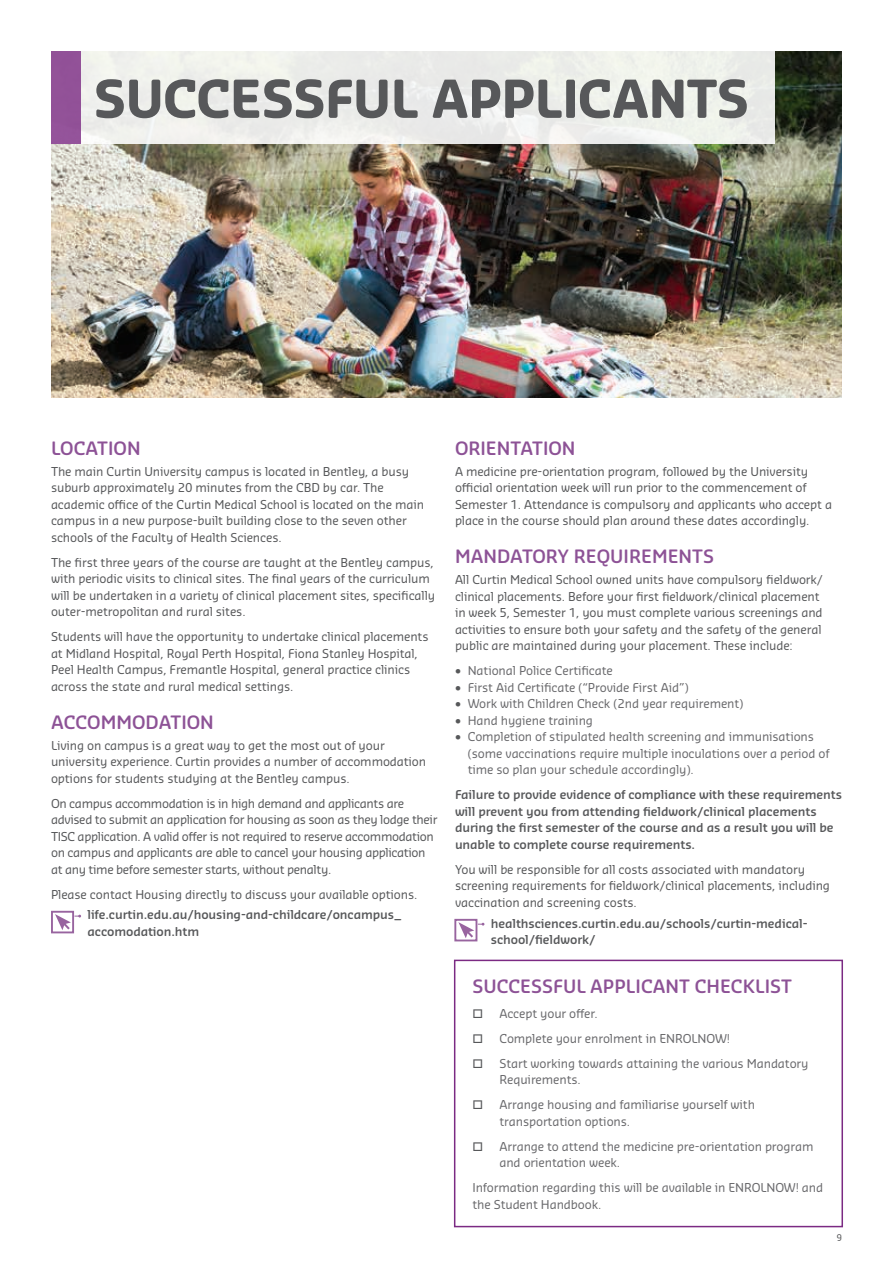
<style>
.page{position:relative;width:893px;height:1263px;background:#fff}
.page>*{position:absolute;margin:0;border:0;box-sizing:border-box;transform-origin:0 0}
.t1{font:700 51px "Sansa Soft Pro";letter-spacing:-.02em;color:#57585a}
.t2{font:600 18px "Sansa Soft Pro";color:#8d5296}
.t3{font:12px/16.5px "Sansa Soft Pro";letter-spacing:-.01em;color:#57585a}
.t4{font:12px/16.5px "Sansa Soft Pro";letter-spacing:-.01em;color:#69696c}
.t5{font:600 12px/16.5px "Sansa Soft Pro";letter-spacing:-.01em;color:#57585a}
.t6{font:12px/16.5px "Sansa Soft Pro";letter-spacing:-.03em;color:#57585a}
.t7{font:9px "Sansa Soft Pro";color:#57585a}
.s1{color:#57585a}
</style>
<div class="page">
<img style="left:51px;top:51px;width:791px;height:347px">
<div style="left:51px;top:51px;width:723px;height:92px;background:#edefeb"></div>
<div style="left:51px;top:51px;width:30px;height:92px;background:#925198"></div>
<div style="left:51px;top:911px;width:23px;height:22px;border:2px solid #98649f"></div>
<svg style="left:55px;top:914px;width:26px;height:16px"></svg>
<div style="left:454px;top:919px;width:23px;height:22px;border:2px solid #98649f"></div>
<svg style="left:458px;top:922px;width:26px;height:16px"></svg>
<div style="left:454px;top:960px;width:389px;height:267px;border:2px solid #7b2a83"></div>
<h1 class="t1" style="left:94px;top:65px;width:657px">SUCCESSFUL APPLICANTS</h1>
<h3 class="t2" style="left:455px;top:437px;width:122px">ORIENTATION</h3>
<p class="t3" style="left:455px;top:463px;width:379px">A medicine pre-orientation program, followed by the University official orientation week will run prior to the commencement of Semester 1. Attendance is compulsory and applicants who accept a place in the course should plan around these dates accordingly.</p>
<h3 class="t2" style="left:455px;top:545px;width:260px">MANDATORY REQUIREMENTS</h3>
<p class="t3" style="left:455px;top:571px;width:369px">All Curtin Medical School owned units have compulsory fieldwork/ clinical placements. Before your first fieldwork/clinical placement in week 5, Semester 1, you must complete various screenings and activities to ensure both your safety and the safety of the general public are maintained during your placement. These include:</p>
<p class="t4" style="left:455px;top:662px;width:159px"><span class="s1">•</span> National Police Certificate</p>
<p class="t4" style="left:455px;top:679px;width:235px"><span class="s1">•</span> First Aid Certificate (“Provide First Aid”)</p>
<p class="t4" style="left:455px;top:695px;width:290px"><span class="s1">•</span> Work with Children Check (2nd year requirement)</p>
<p class="t4" style="left:455px;top:712px;width:139px"><span class="s1">•</span> Hand hygiene training</p>
<p class="t4" style="left:468px;top:728px;width:363px;text-indent:-13px"><span class="s1">•</span> Completion of stipulated health screening and immunisations (some vaccinations require multiple inoculations over a period of time so plan your schedule accordingly).</p>
<p class="t5" style="left:455px;top:786px;width:388px">Failure to provide evidence of compliance with these requirements will prevent you from attending fieldwork/clinical placements during the first semester of the course and as a result you will be unable to complete course requirements.</p>
<p class="t3" style="left:455px;top:861px;width:376px">You will be responsible for all costs associated with mandatory screening requirements for fieldwork/clinical placements, including vaccination and screening costs.</p>
<p class="t2" style="left:51px;top:437px;width:91px">LOCATION</p>
<p class="t3" style="left:51px;top:463px;width:375px">The main Curtin University campus is located in Bentley, a busy suburb approximately 20 minutes from the CBD by car. The academic office of the Curtin Medical School is located on the main campus in a new purpose-built building close to the seven other schools of the Faculty of Health Sciences.</p>
<p class="t3" style="left:51px;top:554px;width:386px">The first three years of the course are taught at the Bentley campus, with periodic visits to clinical sites. The final years of the curriculum will be undertaken in a variety of clinical placement sites, specifically outer-metropolitan and rural sites.</p>
<p class="t3" style="left:51px;top:628px;width:379px">Students will have the opportunity to undertake clinical placements at Midland Hospital, Royal Perth Hospital, Fiona Stanley Hospital, Peel Health Campus, Fremantle Hospital, general practice clinics across the state and rural medical settings.</p>
<p class="t2" style="left:51px;top:710px;width:164px">ACCOMMODATION</p>
<p class="t3" style="left:51px;top:737px;width:377px">Living on campus is a great way to get the most out of your university experience. Curtin provides a number of accommodation options for students studying at the Bentley campus.</p>
<p class="t6" style="left:51px;top:795px;width:388px">On campus accommodation is in high demand and applicants are advised to submit an application for housing as soon as they lodge their TISC application. A valid offer is not required to reserve accommodation on campus and applicants are able to cancel your housing application at any time before semester starts, without penalty.</p>
<p class="t3" style="left:51px;top:886px;width:368px">Please contact Housing directly to discuss your available options.</p>
<h3 class="t5" style="left:87px;top:906px;width:316px">life.curtin.edu.au/housing-and-childcare/oncampus_ accomodation.htm</h3>
<h3 class="t5" style="left:491px;top:914px;width:318px">healthsciences.curtin.edu.au/schools/curtin-medical&shy;school/fieldwork/</h3>
<h3 class="t2" style="left:472px;top:974px;width:321px">SUCCESSFUL APPLICANT CHECKLIST</h3>
<p class="t4" style="left:472px;top:1005px;width:127px"><span class="s1">□</span> Accept your offer.</p>
<p class="t4" style="left:472px;top:1030px;width:259px"><span class="s1">□</span> Complete your enrolment in ENROLNOW!</p>
<p class="t4" style="left:499px;top:1055px;width:311px;text-indent:-27px"><span class="s1">□</span> Start working towards attaining the various Mandatory<br>Requirements.</p>
<p class="t4" style="left:499px;top:1096px;width:257px;text-indent:-27px"><span class="s1">□</span> Arrange housing and familiarise yourself with transportation options.</p>
<p class="t4" style="left:499px;top:1138px;width:316px;text-indent:-27px"><span class="s1">□</span> Arrange to attend the medicine pre-orientation program and orientation week.</p>
<p class="t4" style="left:472px;top:1179px;width:352px">Information regarding this will be available in ENROLNOW! and the Student Handbook.</p>
<p class="t7" style="left:836px;top:1232px;width:7px">9</p>
</div>
